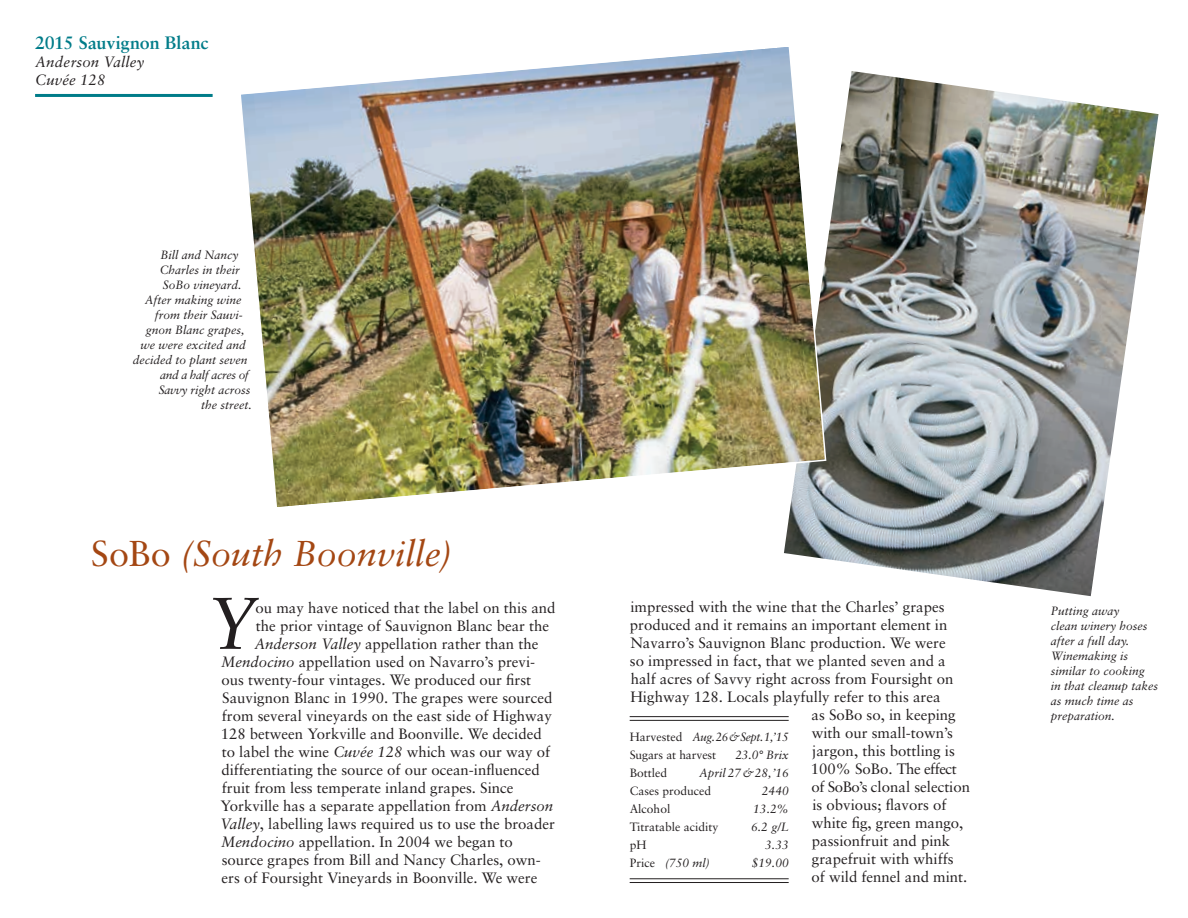
<style>
.page{position:relative;width:1188px;height:918px;background:#fff}
.page>*{position:absolute;margin:0;border:0;box-sizing:border-box;transform-origin:0 0}
.t1{font:italic 73.2px "Sabon";color:#231f20}
.t2{font:italic 36px "Sabon";color:#a44713}
.t3{font:700 18px "Sabon";letter-spacing:-.01em;color:#007c89}
.t4{font:15px "Sabon";color:#231f20}
.t5{font:italic 15px/18px "Sabon";letter-spacing:.015em;color:#231f20}
.t6{font:15px "Sabon";letter-spacing:-.03em;color:#231f20}
.t7{font:italic 12px/15px "Sabon";color:#231f20}
.t8{font:12px/18px "Sabon";color:#231f20}
.t9{font:italic 12px "Sabon";letter-spacing:-.03em;color:#231f20}
.s1{font-style:normal}
.s2{font-style:italic}
</style>
<div class="page">
<hr style="left:35px;top:94px;width:178px;height:3px;background:#007c89">
<hr style="left:630px;top:716px;width:159px;height:1px;background:#231f20">
<hr style="left:630px;top:720px;width:159px;height:1px;background:#231f20">
<hr style="left:630px;top:878px;width:159px;height:1px;background:#231f20">
<hr style="left:630px;top:882px;width:159px;height:1px;background:#231f20">
<img style="left:784px;top:71px;width:375px;height:525px">
<img style="left:241px;top:47px;width:586px;height:463px">
<p class="t3" style="left:35px;top:32px;width:175px">2015 Sauvignon Blanc</p>
<p class="t5" style="left:35px;top:53px;width:111px">Anderson Valley<br>Cuvée 128</p>
<p class="t7" style="left:160px;top:247px;width:80px">Bill and Nancy</p>
<p class="t7" style="left:160px;top:262px;width:82px">Charles in their</p>
<p class="t7" style="left:163px;top:277px;width:80px">SoBo vineyard.</p>
<p class="t7" style="left:145px;top:292px;width:98px">After making wine</p>
<p class="t7" style="left:155px;top:307px;width:90px">from their Sauvi-</p>
<p class="t7" style="left:146px;top:322px;width:100px">gnon Blanc grapes,</p>
<p class="t7" style="left:141px;top:337px;width:107px">we were excited and</p>
<p class="t7" style="left:133px;top:352px;width:116px">decided to plant seven</p>
<p class="t9" style="left:160px;top:368px;width:90px">and a half acres of</p>
<p class="t7" style="left:159px;top:382px;width:93px">Savvy right across</p>
<p class="t7" style="left:201px;top:397px;width:52px">the street.</p>
<h2 class="t2" style="left:91px;top:532px;width:363px"><span class="s1">SoBo</span> (South Boonville)</h2>
<h1 class="t1" style="left:206px;top:581px;width:50px">Y</h1>
<p class="t4" style="left:256px;top:599px;width:302px">ou may have noticed that the label on this and</p>
<p class="t4" style="left:256px;top:617px;width:295px">the prior vintage of Sauvignon Blanc bear the</p>
<p class="t4" style="left:254px;top:635px;width:285px"><span class="s2">Anderson Valley</span> appellation rather than the</p>
<p class="t4" style="left:221px;top:653px;width:315px"><span class="s2">Mendocino</span> appellation used on Navarro’s previ-</p>
<p class="t4" style="left:221px;top:671px;width:311px">ous twenty-four vintages. We produced our first</p>
<p class="t4" style="left:222px;top:689px;width:332px">Sauvignon Blanc in 1990. The grapes were sourced</p>
<p class="t4" style="left:222px;top:707px;width:332px">from several vineyards on the east side of Highway</p>
<p class="t4" style="left:221px;top:725px;width:323px">128 between Yorkville and Boonville. We decided</p>
<p class="t4" style="left:222px;top:743px;width:330px">to label the wine <span class="s2">Cuvée 128</span> which was our way of</p>
<p class="t4" style="left:221px;top:761px;width:320px">differentiating the source of our ocean-influenced</p>
<p class="t4" style="left:222px;top:779px;width:293px">fruit from less temperate inland grapes. Since</p>
<p class="t4" style="left:220px;top:797px;width:334px">Yorkville has a separate appellation from <span class="s2">Anderson</span></p>
<p class="t4" style="left:220px;top:815px;width:336px"><span class="s2">Valley</span>, labelling laws required us to use the broader</p>
<p class="t4" style="left:221px;top:833px;width:293px"><span class="s2">Mendocino</span> appellation. In 2004 we began to</p>
<p class="t4" style="left:222px;top:851px;width:321px">source grapes from Bill and Nancy Charles, own-</p>
<p class="t4" style="left:222px;top:869px;width:317px">ers of Foursight Vineyards in Boonville. We were</p>
<p class="t4" style="left:630px;top:598px;width:316px">impressed with the wine that the Charles’ grapes</p>
<p class="t4" style="left:630px;top:616px;width:319px">produced and it remains an important element in</p>
<p class="t4" style="left:630px;top:634px;width:317px">Navarro’s Sauvignon Blanc production. We were</p>
<p class="t4" style="left:630px;top:652px;width:317px">so impressed in fact, that we planted seven and a</p>
<p class="t4" style="left:631px;top:670px;width:324px">half acres of Savvy right across from Foursight on</p>
<p class="t4" style="left:630px;top:688px;width:312px">Highway 128. Locals playfully refer to this area</p>
<p class="t4" style="left:812px;top:706px;width:146px">as SoBo so, in keeping</p>
<p class="t4" style="left:812px;top:724px;width:143px">with our small-town’s</p>
<p class="t4" style="left:812px;top:742px;width:144px">jargon, this bottling is</p>
<p class="t6" style="left:811px;top:760px;width:147px">100% SoBo. The effect</p>
<p class="t4" style="left:812px;top:778px;width:160px">of SoBo’s clonal selection</p>
<p class="t4" style="left:812px;top:796px;width:136px">is obvious; flavors of</p>
<p class="t4" style="left:812px;top:814px;width:153px">white fig, green mango,</p>
<p class="t4" style="left:812px;top:832px;width:140px">passionfruit and pink</p>
<p class="t4" style="left:812px;top:850px;width:143px">grapefruit with whiffs</p>
<p class="t4" style="left:812px;top:868px;width:157px">of wild fennel and mint.</p>
<p class="t8" style="left:630px;top:727px;width:160px">Harvested <span class="s2">Aug. 26 &amp; Sept. 1,’15<br></span>Sugars at harvest</p>
<p class="t7" style="left:735px;top:747px;width:55px">23.0° Brix</p>
<p class="t8" style="left:630px;top:763px;width:39px">Bottled</p>
<p class="t7" style="left:699px;top:765px;width:91px">April 27 &amp; 28, ’16</p>
<p class="t8" style="left:630px;top:781px;width:83px">Cases produced</p>
<p class="t7" style="left:762px;top:783px;width:28px">2440</p>
<p class="t8" style="left:630px;top:799px;width:42px">Alcohol</p>
<p class="t7" style="left:753px;top:801px;width:37px">13.2%</p>
<p class="t8" style="left:630px;top:817px;width:90px">Titratable acidity</p>
<p class="t7" style="left:751px;top:819px;width:39px">6.2 g/L</p>
<p class="t8" style="left:630px;top:835px;width:18px">pH</p>
<p class="t7" style="left:765px;top:837px;width:25px">3.33</p>
<p class="t7" style="left:630px;top:855px;width:82px"><span class="s1">Price</span> (750 ml)</p>
<p class="t7" style="left:752px;top:855px;width:38px">$19.00</p>
<p class="t7" style="left:1051px;top:603px;width:109px">Putting away<br>clean winery hoses after a full day.<br>Winemaking is similar to cooking<br>in that cleanup takes as much time as preparation.</p>
</div>
